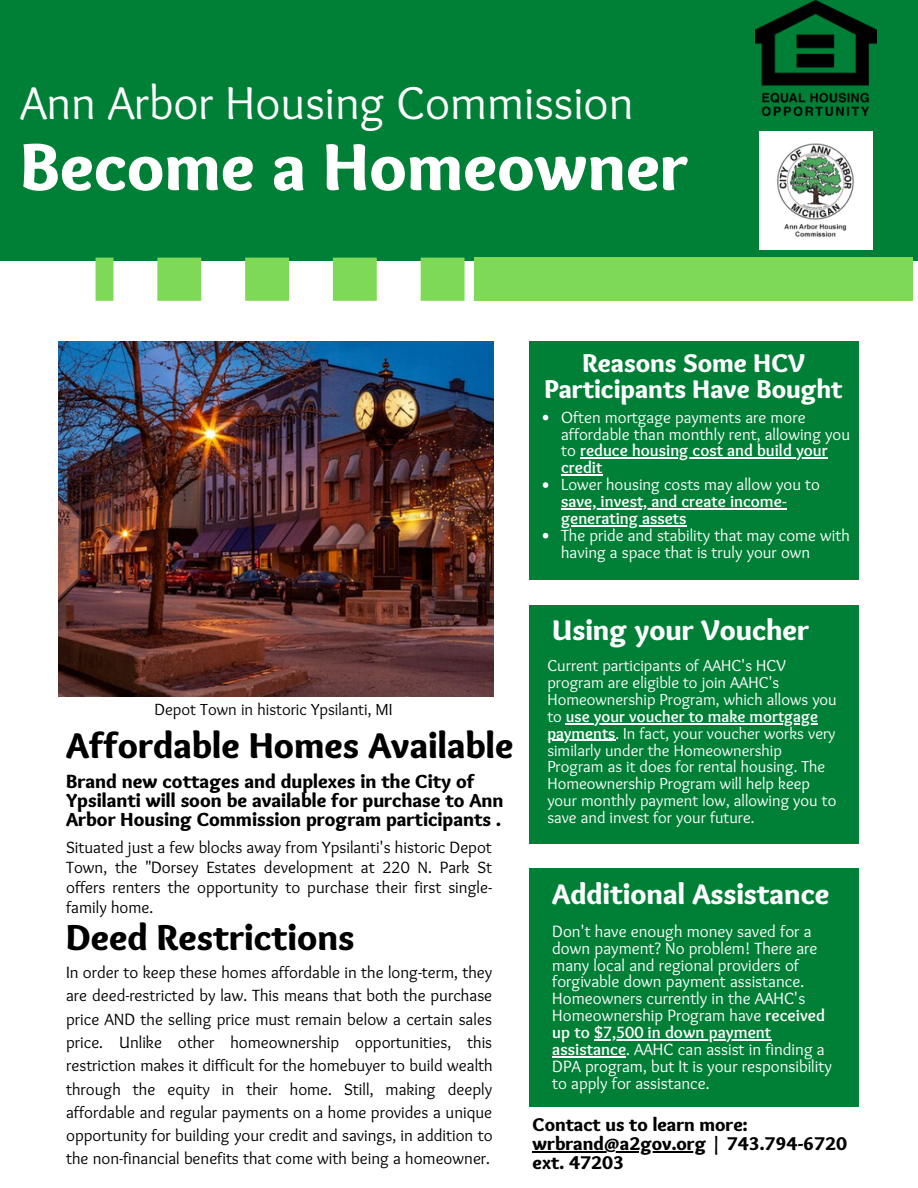
<style>
.page{position:relative;width:918px;height:1188px;background:#fff}
.page>*{position:absolute;margin:0;border:0;box-sizing:border-box;transform-origin:0 0}
.t1{font:900 69.15px "Sukar";color:#fff}
.t2{font:47.85px "Sukar Regular";color:#fff}
.t3{font:900 37.35px "Sukar";color:#000}
.t4{font:900 29.7px "Sukar";color:#fff}
.t5{font:900 26.7px/25.8px "Sukar";color:#fff;text-align:center}
.t6{font:900 19.8px/19px "Sukar";color:#000}
.t7{font:900 19.2px/19.2px "Sukar";color:#000}
.t8{font:16.95px/23.2px "Sukar Regular";color:#000;text-align:justify}
.t9{font:16.95px/16.8px "Sukar Regular";color:#fff}
.t10{font:700 16.95px "Sukar";color:#fff}
.t11{font:16.8px/16.8px "Sukar Regular";color:#fff}
.t12{font:700 16.8px/16.8px "Sukar";color:#fff}
.t13{font:16.65px "Sukar Regular";color:#000}
.t14{font:16.5px/16.8px "Sukar Regular";color:#fff}
.t15{font:700 16.5px "Sukar";color:#fff}
.s1{font-family:"Sukar Regular";font-weight:400}
.s2{font-family:"Sukar";font-weight:700}
</style>
<div class="page">
<div style="left:0;top:0;width:918px;height:261px;background:#008037"></div>
<div style="left:529px;top:342px;width:330px;height:238px;background:#008037"></div>
<div style="left:529px;top:605px;width:330px;height:238px;background:#008037"></div>
<div style="left:529px;top:868px;width:330px;height:239px;background:#008037"></div>
<img style="left:59px;top:342px;width:434px;height:354px">
<div style="left:474px;top:257px;width:439px;height:44px;background:#7ed957"></div>
<svg style="left:96px;top:258px;width:369px;height:43px"></svg>
<img style="left:755px;top:0;width:122px;height:116px">
<img style="left:759px;top:132px;width:114px;height:118px">
<hr style="left:566px;top:723px;width:252px;height:1px;background:#fff">
<hr style="left:547px;top:740px;width:68px;height:1px;background:#fff">
<hr style="left:594px;top:1039px;width:177px;height:1px;background:#fff">
<hr style="left:552px;top:1056px;width:74px;height:1px;background:#fff">
<svg style="left:543px;top:415px;width:5px;height:5px"></svg>
<hr style="left:580px;top:458px;width:248px;height:1px;background:#fff">
<hr style="left:561px;top:474px;width:41px;height:2px;background:#fff">
<svg style="left:543px;top:482px;width:5px;height:6px"></svg>
<hr style="left:561px;top:508px;width:225px;height:1px;background:#fff">
<hr style="left:561px;top:525px;width:126px;height:1px;background:#fff">
<svg style="left:543px;top:533px;width:5px;height:6px"></svg>
<hr style="left:533px;top:1151px;width:173px;height:1px;background:#000">
<h2 class="t2" style="left:20px;top:76px;width:615px">Ann Arbor Housing Commission</h2>
<h1 class="t1" style="left:20px;top:127px;width:669px">Become a Homeowner</h1>
<h3 class="t5" style="left:544px;top:353px;width:300px">Reasons Some HCV<br>Participants Have Bought</h3>
<p class="t11" style="left:561px;top:410px;width:290px">Often mortgage payments are more affordable than monthly rent, allowing you</p>
<p class="t12" style="left:561px;top:444px;width:268px"><span class="s1">to</span> reduce housing cost and build your credit</p>
<p class="t11" style="left:561px;top:477px;width:260px">Lower housing costs may allow you to</p>
<p class="t12" style="left:561px;top:495px;width:227px">save, invest, and create income&shy;generating assets</p>
<p class="t11" style="left:561px;top:528px;width:290px">The pride and stability that may come with having a space that is truly your own</p>
<p class="t13" style="left:155px;top:700px;width:240px">Depot Town in historic Ypsilanti, MI</p>
<h3 class="t3" style="left:66px;top:724px;width:449px">Affordable Homes Available</h3>
<p class="t6" style="left:66px;top:774px;width:439px">Brand new cottages and duplexes in the City of<br>Ypsilanti will soon be available for purchase to Ann<br>Arbor Housing Commission program participants .</p>
<p class="t8" style="left:66px;top:838px;width:428px;line-height:20.2px">Situated just a few blocks away from Ypsilanti's historic Depot Town, the "Dorsey Estates development at 220 N. Park St offers renters the opportunity to purchase their first single&shy;family home.</p>
<h3 class="t3" style="left:66px;top:916px;width:290px">Deed Restrictions</h3>
<p class="t8" style="left:66px;top:962px;width:428px">In order to keep these homes affordable in the long-term, they are deed-restricted by law. This means that both the purchase price AND the selling price must remain below a certain sales price. Unlike other homeownership opportunities, this restriction makes it difficult for the homebuyer to build wealth through the equity in their home. Still, making deeply affordable and regular payments on a home provides a unique opportunity for building your credit and savings, in addition to the non-financial benefits that come with being a homeowner.</p>
<h3 class="t4" style="left:552px;top:613px;width:258px">Using your Voucher</h3>
<p class="t14" style="left:547px;top:659px;width:291px">Current participants of AAHC's HCV program are eligible to join AAHC's<br>Homeownership Program, which allows you</p>
<p class="t15" style="left:547px;top:707px;width:272px"><span class="s1">to</span> use your voucher to make mortgage</p>
<p class="t14" style="left:547px;top:726px;width:290px"><span class="s2">payments</span>. In fact, your voucher works very similarly under the Homeownership Program as it does for rental housing. The Homeownership Program will help keep your monthly payment low, allowing you to save and invest for your future.</p>
<h3 class="t4" style="left:552px;top:876px;width:279px">Additional Assistance</h3>
<p class="t9" style="left:552px;top:924px;width:274px">Don't have enough money saved for a down payment? No problem! There are many local and regional providers of forgivable down payment assistance.<br>Homeowners currently in the AAHC's Homeownership Program have <span class="s2">received</span></p>
<p class="t10" style="left:552px;top:1023px;width:220px">up to $7,500 in down payment</p>
<p class="t9" style="left:552px;top:1042px;width:281px"><span class="s2">assistance</span>. AAHC can assist in finding a<br>DPA program, but It is your responsibility to apply for assistance.</p>
<p class="t7" style="left:533px;top:1117px;width:316px">Contact us to learn more: wrbrand@a2gov.org | 743.794-6720 ext. 47203</p>
</div>
